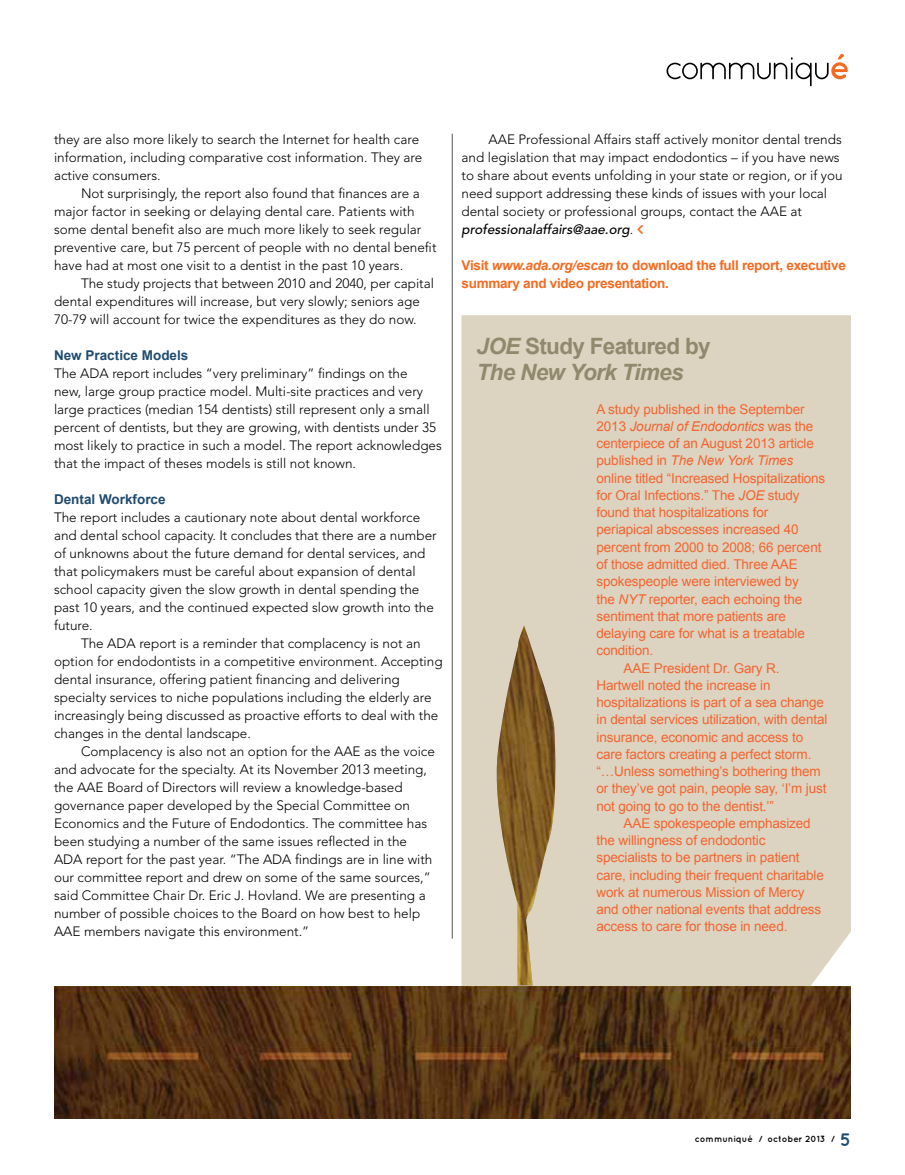
<style>
.page{position:relative;width:905px;height:1175px;background:#fff}
.page>*{position:absolute;margin:0;border:0;box-sizing:border-box;transform-origin:0 0}
.t1{font:italic 700 22.5px/25.5px "Arial";letter-spacing:-.03em;color:#91896e}
.t2{font:300 13.5px/18px "Avenir";color:#000}
.t3{font:13.5px "Arial";letter-spacing:-.01em;color:#f26532}
.t4{font:700 13.5px/18px "Arial";letter-spacing:-.02em;color:#f36b20}
.t5{font:italic 13.5px "Arial";letter-spacing:-.01em;color:#f26532}
.t6{font:700 13.5px "Arial";color:#204c70}
.t7{font:700 9px "Quicksand";color:#000}
.s1{font-weight:500;font-style:italic}
.s2{font-family:"Quicksand";font-weight:700;font-size:13.2px;color:#f36b20}
.s3{font-style:italic}
.s4{font-style:normal}
.s5{font-size:18px;color:#204c70}
</style>
<div class="page">
<svg style="left:666px;top:54px;width:181px;height:32px"></svg>
<div style="left:461px;top:315px;width:389px;height:671px;background:#dcd4c0"></div>
<hr style="left:452px;top:134px;width:1px;height:804px;background:#535353">
<img style="left:54px;top:986px;width:796px;height:132px">
<div style="left:490px;top:625px;width:5px;height:360px;background:#dcd4c0"></div>
<img style="left:495px;top:625px;width:62px;height:360px">
<p class="t2" style="left:54px;top:130px;width:370px">they are also more likely to search the Internet for health care information, including comparative cost information. They are active consumers.</p>
<p class="t2" style="left:54px;top:184px;width:384px;text-indent:27px">Not surprisingly, the report also found that finances are a major factor in seeking or delaying dental care. Patients with some dental benefit also are much more likely to seek regular preventive care, but 75 percent of people with no dental benefit have had at most one visit to a dentist in the past 10 years.</p>
<p class="t2" style="left:54px;top:274px;width:381px;text-indent:27px">The study projects that between 2010 and 2040, per capital dental expenditures will increase, but very slowly; seniors age<br>70-79 will account for twice the expenditures as they do now.</p>
<p class="t6" style="left:54px;top:348px;width:136px">New Practice Models</p>
<p class="t2" style="left:54px;top:364px;width:389px">The ADA report includes “very preliminary” findings on the<br>new, large group practice model. Multi-site practices and very large practices (median 154 dentists) still represent only a small percent of dentists, but they are growing, with dentists under 35 most likely to practice in such a model. The report acknowledges that the impact of theses models is still not known.</p>
<p class="t6" style="left:54px;top:492px;width:113px">Dental Workforce</p>
<p class="t2" style="left:54px;top:508px;width:384px">The report includes a cautionary note about dental workforce and dental school capacity. It concludes that there are a number of unknowns about the future demand for dental services, and that policymakers must be careful about expansion of dental school capacity given the slow growth in dental spending the past 10 years, and the continued expected slow growth into the future.</p>
<p class="t2" style="left:54px;top:634px;width:390px;text-indent:27px">The ADA report is a reminder that complacency is not an option for endodontists in a competitive environment. Accepting dental insurance, offering patient financing and delivering specialty services to niche populations including the elderly are increasingly being discussed as proactive efforts to deal with the changes in the dental landscape.</p>
<p class="t2" style="left:54px;top:742px;width:382px;text-indent:27px">Complacency is also not an option for the AAE as the voice and advocate for the specialty. At its November 2013 meeting, the AAE Board of Directors will review a knowledge-based governance paper developed by the Special Committee on Economics and the Future of Endodontics. The committee has been studying a number of the same issues reflected in the ADA report for the past year. “The ADA findings are in line with our committee report and drew on some of the same sources,” said Committee Chair Dr. Eric J. Hovland. We are presenting a number of possible choices to the Board on how best to help AAE members navigate this environment.”</p>
<p class="t2" style="left:461px;top:130px;width:383px;text-indent:27px">AAE Professional Affairs staff actively monitor dental trends and legislation that may impact endodontics – if you have news to share about events unfolding in your state or region, or if you need support addressing these kinds of issues with your local dental society or professional groups, contact the AAE at <span class="s1">professionalaffairs@aae.org</span>. <span class="s2">&lt;</span></p>
<p class="t4" style="left:461px;top:256px;width:386px">Visit <span class="s3">www.ada.org/escan</span> to download the full report, executive summary and video presentation.</p>
<h1 class="t1" style="left:476px;top:334px;width:236px">JOE <span class="s4">Study Featured by<br></span>The New York Times</h1>
<p class="t3" style="left:596px;top:401px;width:209px">A study published in the September</p>
<p class="t5" style="left:596px;top:418px;width:218px"><span class="s4">2013</span> Journal of Endodontics <span class="s4">was the</span></p>
<p class="t3" style="left:596px;top:436px;width:219px">centerpiece of an August 2013 article</p>
<p class="t5" style="left:596px;top:453px;width:198px"><span class="s4">published in</span> The New York Times</p>
<p class="t3" style="left:596px;top:470px;width:230px">online titled “Increased Hospitalizations</p>
<p class="t3" style="left:596px;top:487px;width:204px">for Oral Infections.” The <span class="s3">JOE</span> study</p>
<p class="t3" style="left:596px;top:505px;width:173px">found that hospitalizations for</p>
<p class="t3" style="left:596px;top:522px;width:204px">periapical abscesses increased 40</p>
<p class="t3" style="left:596px;top:539px;width:226px">percent from 2000 to 2008; 66 percent</p>
<p class="t3" style="left:596px;top:556px;width:203px">of those admitted died. Three AAE</p>
<p class="t3" style="left:596px;top:574px;width:204px">spokespeople were interviewed by</p>
<p class="t3" style="left:596px;top:591px;width:207px">the <span class="s3">NYT</span> reporter, each echoing the</p>
<p class="t3" style="left:596px;top:608px;width:191px">sentiment that more patients are</p>
<p class="t3" style="left:596px;top:625px;width:210px">delaying care for what is a treatable</p>
<p class="t3" style="left:596px;top:643px;width:58px">condition.</p>
<p class="t3" style="left:623px;top:660px;width:157px">AAE President Dr. Gary R.</p>
<p class="t3" style="left:596px;top:677px;width:175px">Hartwell noted the increase in</p>
<p class="t3" style="left:596px;top:694px;width:229px">hospitalizations is part of a sea change</p>
<p class="t3" style="left:596px;top:712px;width:232px">in dental services utilization, with dental</p>
<p class="t3" style="left:596px;top:729px;width:208px">insurance, economic and access to</p>
<p class="t3" style="left:596px;top:746px;width:216px">care factors creating a perfect storm.</p>
<p class="t3" style="left:596px;top:763px;width:225px">“…Unless something’s bothering them</p>
<p class="t3" style="left:596px;top:781px;width:231px">or they’ve got pain, people say, ‘I’m just</p>
<p class="t3" style="left:596px;top:798px;width:179px">not going to go to the dentist.’”</p>
<p class="t3" style="left:623px;top:815px;width:189px">AAE spokespeople emphasized</p>
<p class="t3" style="left:596px;top:832px;width:170px">the willingness of endodontic</p>
<p class="t3" style="left:596px;top:850px;width:204px">specialists to be partners in patient</p>
<p class="t3" style="left:596px;top:867px;width:229px">care, including their frequent charitable</p>
<p class="t3" style="left:596px;top:884px;width:209px">work at numerous Mission of Mercy</p>
<p class="t3" style="left:596px;top:901px;width:226px">and other national events that address</p>
<p class="t3" style="left:596px;top:919px;width:192px">access to care for those in need.</p>
<p class="t7" style="left:694px;top:1133px;width:158px">communiqué / october 2013 / <span class="s5">5</span></p>
</div>
